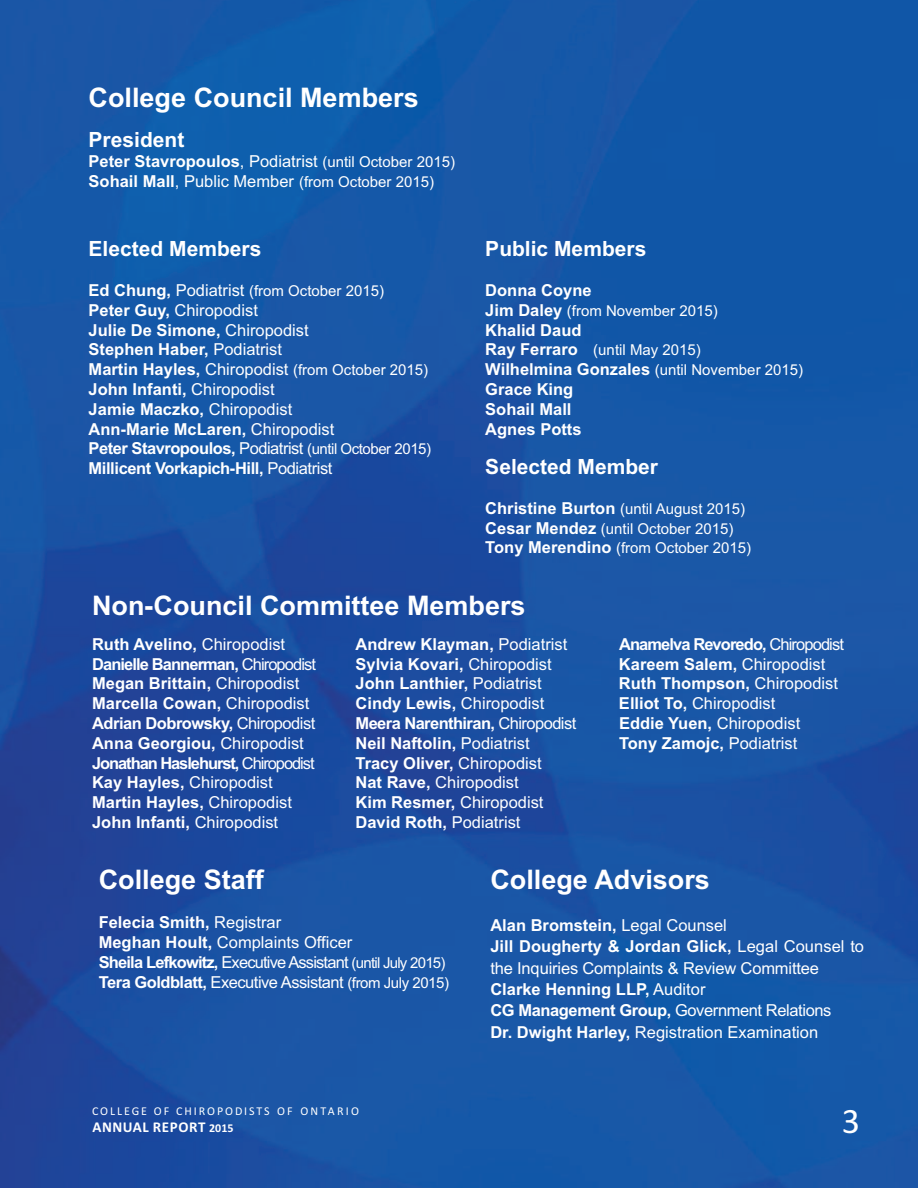
<style>
.page{position:relative;width:918px;height:1188px;background:#fff}
.page>*{position:absolute;margin:0;border:0;box-sizing:border-box;transform-origin:0 0}
.t1{font:36px "Calibri";color:#fff}
.t2{font:700 27px "Arial";color:#fff}
.t3{font:700 21px "Arial";color:#fff}
.t4{font:700 16.5px/19.8px "Arial";color:#fff}
.t5{font:16.5px/21.3px "Arial";letter-spacing:-.01em;color:#fff}
.t6{font:700 16.5px/19.8px "Arial";letter-spacing:-.025em;color:#fff}
.t7{font:16.5px/19.8px "Arial";letter-spacing:-.03em;color:#fff}
.t8{font:15px/19.8px "Arial";color:#fff}
.t9{font:700 15px "Calibri";letter-spacing:.04em;color:#fff}
.t10{font:12px "Calibri";letter-spacing:.16em;color:#fff}
.s1{font-weight:700;font-size:16.5px}
.s2{font-size:16.5px}
.s3{font-weight:400}
.s4{font-weight:400;font-size:15px}
.s5{font-weight:700}
.s6{font-size:15px}
.s7{font-size:12px}
</style>
<div class="page">
<img style="left:0;top:0;width:918px;height:1188px">
<h2 class="t2" style="left:89px;top:82px;width:332px">College Council Members</h2>
<p class="t3" style="left:89px;top:127px;width:97px">President</p>
<p class="t8" style="left:89px;top:152px;width:368px"><span class="s1">Peter Stavropoulos</span><span class="s2">, Podiatrist</span> (until October 2015)<br><span class="s1">Sohail Mall</span><span class="s2">, Public Member</span> (from October 2015)</p>
<p class="t3" style="left:89px;top:237px;width:174px">Elected Members</p>
<p class="t8" style="left:89px;top:281px;width:297px"><span class="s1">Ed Chung,</span> <span class="s2">Podiatrist</span> (from October 2015)</p>
<p class="t4" style="left:89px;top:300px;width:222px">Peter Guy, <span class="s3">Chiropodist<br></span>Julie De Simone, <span class="s3">Chiropodist<br></span>Stephen Haber, <span class="s3">Podiatrist</span></p>
<p class="t8" style="left:89px;top:360px;width:341px"><span class="s1">Martin Hayles,</span> <span class="s2">Chiropodist</span> (from October 2015)</p>
<p class="t6" style="left:89px;top:379px;width:344px">John Infanti, <span class="s3">Chiropodist<br></span>Jamie Maczko, <span class="s3">Chiropodist<br></span>Ann-Marie McLaren, <span class="s3">Chiropodist<br></span>Peter Stavropoulos, <span class="s3">Podiatrist</span> <span class="s4">(until October 2015)<br></span>Millicent Vorkapich-Hill, <span class="s3">Podiatrist</span></p>
<p class="t3" style="left:485px;top:237px;width:163px">Public Members</p>
<p class="t4" style="left:485px;top:280px;width:108px">Donna Coyne</p>
<p class="t8" style="left:485px;top:301px;width:234px"><span class="s1">Jim Daley</span> (from November 2015)</p>
<p class="t4" style="left:485px;top:320px;width:98px">Khalid Daud</p>
<p class="t8" style="left:485px;top:340px;width:319px"><span class="s1">Ray Ferraro</span> (until May 2015)<br><span class="s1">Wilhelmina Gonzales</span> (until November 2015)</p>
<p class="t4" style="left:485px;top:379px;width:98px">Grace King<br>Sohail Mall<br>Agnes Potts</p>
<p class="t3" style="left:485px;top:455px;width:174px">Selected Member</p>
<p class="t8" style="left:485px;top:499px;width:267px"><span class="s1">Christine Burton</span> (until August 2015)<br><span class="s1">Cesar Mendez</span> (until October 2015)<br><span class="s1">Tony Merendino</span> (from October 2015)</p>
<h2 class="t2" style="left:92px;top:590px;width:435px">Non-Council Committee Members</h2>
<p class="t4" style="left:92px;top:634px;width:226px">Ruth Avelino, <span class="s3">Chiropodist<br></span>Danielle Bannerman, <span class="s3">Chiropodist<br></span>Megan Brittain, <span class="s3">Chiropodist<br></span>Marcella Cowan, <span class="s3">Chiropodist<br></span>Adrian Dobrowsky, <span class="s3">Chiropodist<br></span>Anna Georgiou, <span class="s3">Chiropodist<br></span>Jonathan Haslehurst, <span class="s3">Chiropodist<br></span>Kay Hayles, <span class="s3">Chiropodist<br></span>Martin Hayles, <span class="s3">Chiropodist<br></span>John Infanti, <span class="s3">Chiropodist</span></p>
<p class="t4" style="left:356px;top:634px;width:222px">Andrew Klayman, <span class="s3">Podiatrist<br></span>Sylvia Kovari, <span class="s3">Chiropodist<br></span>John Lanthier, <span class="s3">Podiatrist<br></span>Cindy Lewis, <span class="s3">Chiropodist<br></span>Meera Narenthiran, <span class="s3">Chiropodist<br></span>Neil Naftolin, <span class="s3">Podiatrist<br></span>Tracy Oliver, <span class="s3">Chiropodist<br></span>Nat Rave, <span class="s3">Chiropodist<br></span>Kim Resmer, <span class="s3">Chiropodist<br></span>David Roth, <span class="s3">Podiatrist</span></p>
<p class="t4" style="left:619px;top:634px;width:226px">Anamelva Revoredo, <span class="s3">Chiropodist<br></span>Kareem Salem, <span class="s3">Chiropodist<br></span>Ruth Thompson, <span class="s3">Chiropodist<br></span>Elliot To, <span class="s3">Chiropodist<br></span>Eddie Yuen, <span class="s3">Chiropodist<br></span>Tony Zamojc, <span class="s3">Podiatrist</span></p>
<h2 class="t2" style="left:99px;top:863px;width:167px">College Staff</h2>
<p class="t7" style="left:99px;top:913px;width:352px"><span class="s5">Felecia Smith,</span> Registrar<br><span class="s5">Meghan Hoult,</span> Complaints Officer<br><span class="s5">Sheila Lefkowitz,</span> Executive Assistant <span class="s6">(until July 2015)<br></span><span class="s5">Tera Goldblatt,</span> Executive Assistant <span class="s6">(from July 2015)</span></p>
<p class="t10" style="left:92px;top:1104px;width:269px">COLLEGE OF CHIROPODISTS OF ONTARIO</p>
<p class="t9" style="left:92px;top:1118px;width:143px">ANNUAL REPORT <span class="s7">2015</span></p>
<h2 class="t2" style="left:490px;top:863px;width:221px">College Advisors</h2>
<p class="t5" style="left:490px;top:915px;width:375px"><span class="s5">Alan Bromstein,</span> Legal Counsel<br><span class="s5">Jill Dougherty &amp; Jordan Glick,</span> Legal Counsel to the Inquiries Complaints &amp; Review Committee <span class="s5">Clarke Henning LLP,</span> Auditor<br><span class="s5">CG Management Group,</span> Government Relations<br><span class="s5">Dr. Dwight Harley,</span> Registration Examination</p>
<h1 class="t1" style="left:842px;top:1099px;width:20px">3</h1>
</div>
